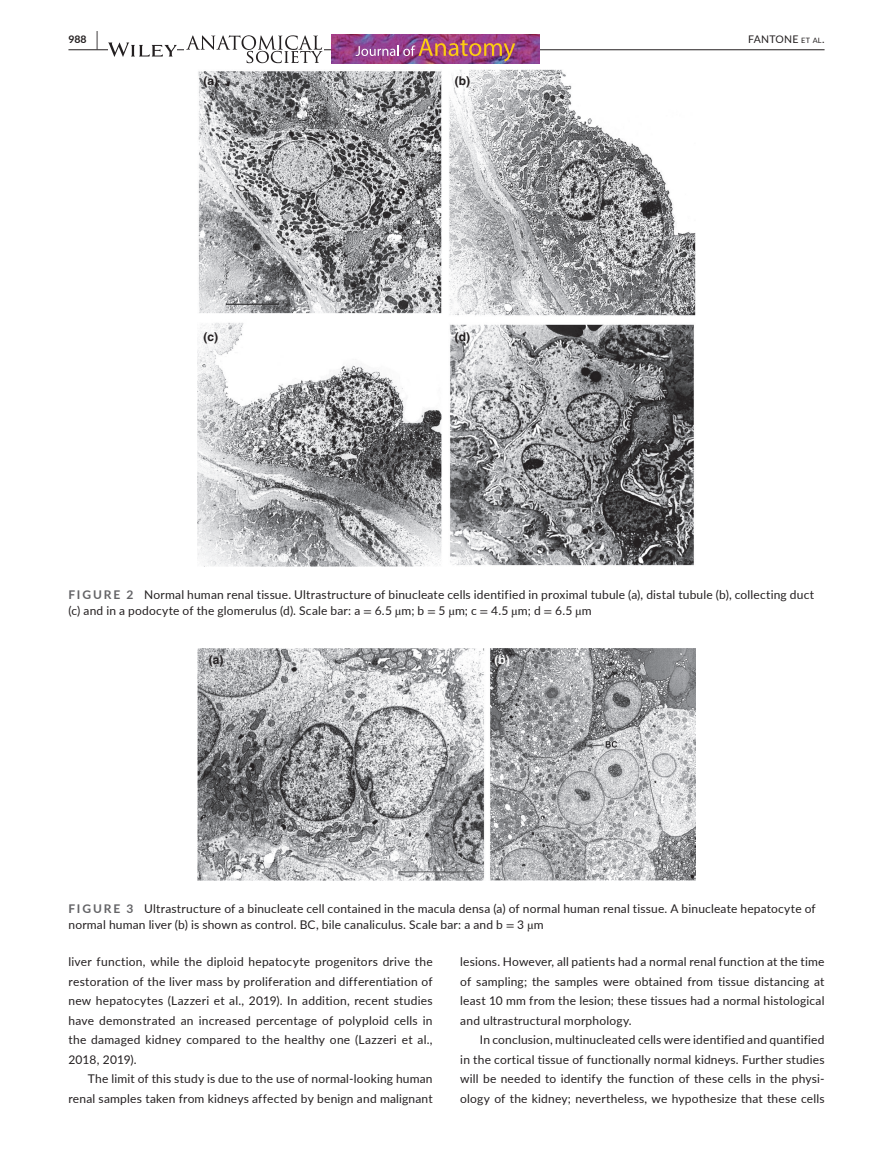
<style>
.page{position:relative;width:893px;height:1174px;background:#fff}
.page>*{position:absolute;margin:0;border:0;box-sizing:border-box;transform-origin:0 0}
.t1{font:12px/19.5px "Lato";letter-spacing:.015em;color:#231f20;text-align:justify}
.t2{font:700 12px "Helvetica";color:#231f20}
.t3{font:700 12px "Helvetica";color:#fff}
.t4{font:10.5px "Lato";letter-spacing:.015em;color:#231f20}
.t5{font:700 10.5px "Lato";color:#231f20}
.s1{font-size:19.5px}
.s2{font-size:7.35px}
.s3{font-weight:700;color:#636366}
.s4{font-family:"STIX"}
</style>
<div class="page">
<hr style="left:68px;top:49px;width:756px;height:1px;background:#231f20">
<svg style="left:108px;top:42px;width:69px;height:15px"></svg>
<img style="left:185px;top:35px;width:139px;height:29px">
<img style="left:331px;top:34px;width:209px;height:30px">
<img style="left:356px;top:39px;width:159px;height:22px">
<img style="left:198px;top:69px;width:497px;height:498px">
<img style="left:198px;top:648px;width:497px;height:232px">
<p class="t5" style="left:68px;top:31px;width:31px">988 <span class="s1">|</span></p>
<p class="t4" style="left:748px;top:31px;width:78px">FANTONE <span class="s2">et al</span>.</p>
<p class="t2" style="left:204px;top:73px;width:16px">(a)</p>
<p class="t2" style="left:455px;top:73px;width:17px">(b)</p>
<p class="t2" style="left:204px;top:329px;width:16px">(c)</p>
<p class="t2" style="left:455px;top:329px;width:17px">(d)</p>
<p class="t1" style="left:68px;top:586px;width:747px;line-height:16.5px"><span class="s3">FIGURE 2</span> Normal human renal tissue. Ultrastructure of binucleate cells identified in proximal tubule (a), distal tubule (b), collecting duct (c) and in a podocyte of the glomerulus (d). Scale bar: a <span class="s4">=</span> 6.5 <span class="s4">µ</span>m; b <span class="s4">=</span> 5 <span class="s4">µ</span>m; c <span class="s4">=</span> 4.5 <span class="s4">µ</span>m; d <span class="s4">=</span> 6.5 <span class="s4">µ</span>m</p>
<p class="t2" style="left:209px;top:652px;width:16px">(a)</p>
<p class="t3" style="left:494px;top:652px;width:17px">(b)</p>
<p class="t1" style="left:68px;top:899px;width:749px;line-height:16.5px"><span class="s3">FIGURE 3</span> Ultrastructure of a binucleate cell contained in the macula densa (a) of normal human renal tissue. A binucleate hepatocyte of normal human liver (b) is shown as control. BC, bile canaliculus. Scale bar: a and b <span class="s4">=</span> 3 <span class="s4">µ</span>m</p>
<p class="t1" style="left:68px;top:951px;width:366px">liver function, while the diploid hepatocyte progenitors drive the restoration of the liver mass by proliferation and differentiation of new hepatocytes (Lazzeri et al., 2019). In addition, recent studies have demonstrated an increased percentage of polyploid cells in the damaged kidney compared to the healthy one (Lazzeri et al., 2018, 2019).</p>
<p class="t1" style="left:68px;top:1068px;width:366px;text-align:right">The limit of this study is due to the use of normal-looking human renal samples taken from kidneys affected by benign and malignant</p>
<p class="t1" style="left:460px;top:951px;width:366px">lesions. However, all patients had a normal renal function at the time of sampling; the samples were obtained from tissue distancing at least 10 mm from the lesion; these tissues had a normal histological and ultrastructural morphology.</p>
<p class="t1" style="left:460px;top:1029px;width:366px;text-indent:20px">In conclusion, multinucleated cells were identified and quantified in the cortical tissue of functionally normal kidneys. Further studies will be needed to identify the function of these cells in the physi&shy;ology of the kidney; nevertheless, we hypothesize that these cells</p>
</div>
